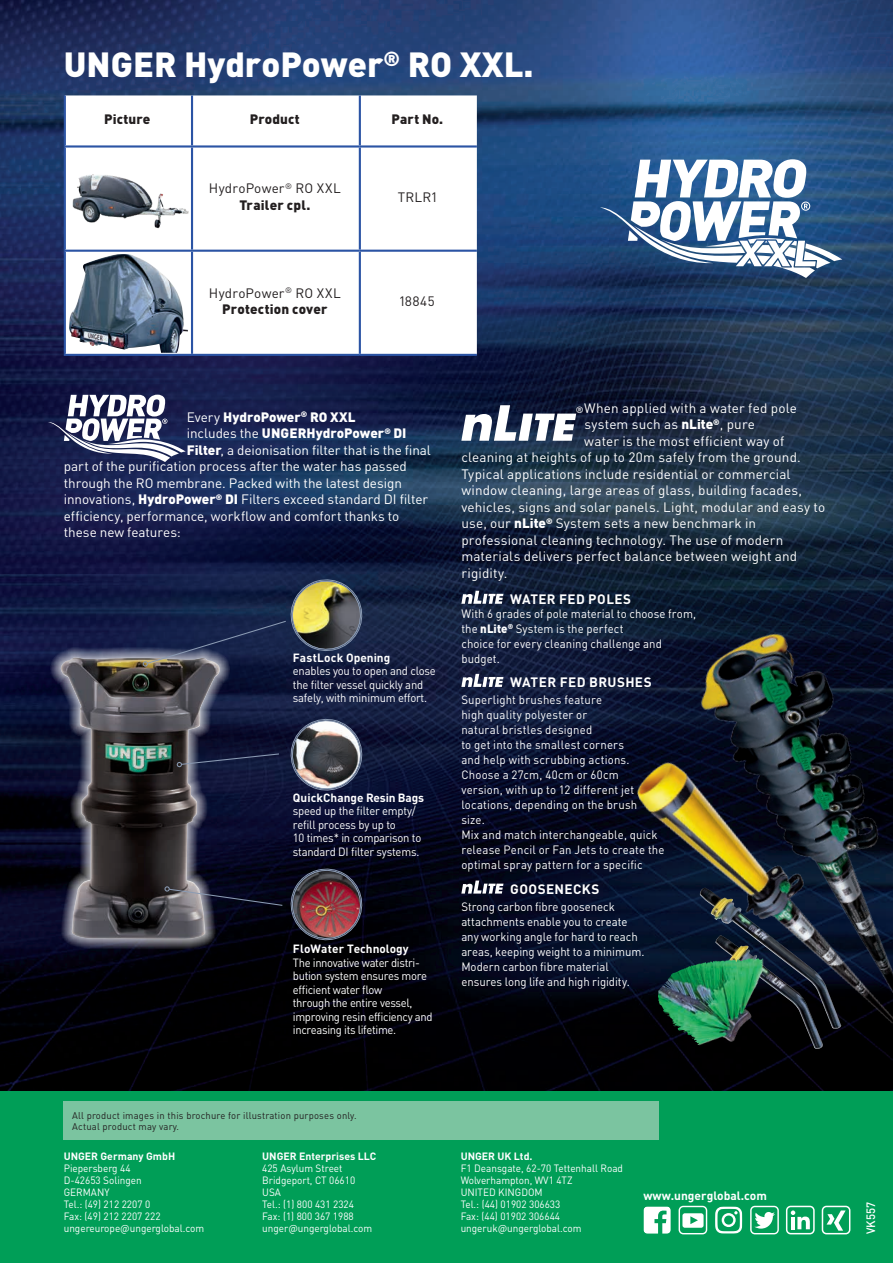
<style>
.page{position:relative;width:893px;height:1263px;background:#fff}
.page>*{position:absolute;margin:0;border:0;box-sizing:border-box;transform-origin:0 0}
.t1{font:900 34.5px "DIN Pro";color:#fff}
.t2{font:13.5px "DIN Pro";letter-spacing:.01em;color:#fff}
.t3{font:13.5px/16.5px "DIN Pro";letter-spacing:.015em;color:#231f20;text-align:center}
.t4{font:900 13.5px "DIN Pro";letter-spacing:-.005em;color:#fff}
.t5{font:700 13.5px "DIN Pro";letter-spacing:.03em;color:#fff}
.t6{font:900 13.5px "DIN Pro";letter-spacing:.01em;color:#231f20}
.t7{font:12px/15px "DIN Pro";letter-spacing:.015em;color:#fff;scale:.95 1}
.t8{font:12px/15px "DIN Pro";letter-spacing:-.005em;color:#fff;scale:.95 1}
.t9{font:700 12px "DIN Pro";color:#fff}
.t10{font:500 12px "DIN Pro";color:#fff;scale:.95 1}
.t11{font:11.85px/13.5px "DIN Pro";letter-spacing:-.02em;color:#fff;scale:.95 1}
.t12{font:700 11.85px "DIN Pro";color:#fff}
.t13{font:10.5px/12px "DIN Pro";color:#fff;scale:.95 1}
.t14{font:700 10.5px "DIN Pro";color:#fff}
.t15{font:9.75px/11.2px "DIN Pro";letter-spacing:.02em;color:#231f20}
.t16{font:500 9px "DIN Pro";color:#fff}
.s1{font-weight:900}
.s2{font-weight:400}
</style>
<div class="page">
<img style="left:0;top:0;width:893px;height:1091px">
<div style="left:0;top:1091px;width:893px;height:172px;background:#009e57"></div>
<div style="left:64px;top:1101px;width:595px;height:39px;background:#7bc4a0"></div>
<svg style="left:51px;top:647px;width:179px;height:302px;background:#393c52"></svg>
<svg style="left:41px;top:654px;width:199px;height:285px;background:#33343f"></svg>
<svg style="left:176px;top:753px;width:104px;height:14px"></svg>
<svg style="left:286px;top:718px;width:82px;height:73px;background:#565866"></svg>
<svg style="left:143px;top:579px;width:224px;height:87px;background:#333d4f"></svg>
<img style="left:288px;top:941px;width:77px;height:2px">
<img style="left:164px;top:868px;width:203px;height:73px">
<img style="left:627px;top:612px;width:266px;height:97px">
<img style="left:623px;top:709px;width:270px;height:372px">
<svg style="left:66px;top:95px;width:411px;height:259px"></svg>
<hr style="left:64px;top:95px;width:2px;height:50px;background:#2b54a4">
<hr style="left:191px;top:95px;width:2px;height:50px;background:#2b54a4">
<hr style="left:359px;top:95px;width:2px;height:50px;background:#2b54a4">
<hr style="left:64px;top:145px;width:128px;height:3px;background:#2b54a4">
<hr style="left:64px;top:148px;width:2px;height:102px;background:#2b54a4">
<hr style="left:192px;top:145px;width:168px;height:3px;background:#2b54a4">
<hr style="left:191px;top:148px;width:2px;height:102px;background:#2b54a4">
<hr style="left:360px;top:145px;width:117px;height:3px;background:#2b54a4">
<hr style="left:359px;top:148px;width:2px;height:102px;background:#2b54a4">
<hr style="left:64px;top:252px;width:2px;height:102px;background:#2b54a4">
<hr style="left:191px;top:252px;width:2px;height:102px;background:#2b54a4">
<hr style="left:359px;top:252px;width:2px;height:102px;background:#2b54a4">
<hr style="left:64px;top:250px;width:128px;height:2px;background:#2b54a4">
<hr style="left:192px;top:250px;width:168px;height:2px;background:#2b54a4">
<hr style="left:360px;top:250px;width:117px;height:2px;background:#2b54a4">
<hr style="left:64px;top:354px;width:128px;height:2px;background:#2b54a4">
<hr style="left:192px;top:354px;width:168px;height:2px;background:#2b54a4">
<hr style="left:360px;top:354px;width:117px;height:2px;background:#2b54a4">
<img style="left:66px;top:168px;width:125px;height:64px">
<img style="left:69px;top:254px;width:119px;height:99px">
<svg style="left:600px;top:159px;width:242px;height:119px"></svg>
<svg style="left:48px;top:395px;width:138px;height:67px"></svg>
<img style="left:699px;top:888px;width:142px;height:162px">
<img style="left:722px;top:958px;width:41px;height:4px">
<svg style="left:643px;top:1206px;width:28px;height:28px"></svg>
<svg style="left:682px;top:1213px;width:22px;height:15px"></svg>
<div style="left:679px;top:1206px;width:28px;height:28px;border:1px solid #fff;border-radius:4px"></div>
<svg style="left:715px;top:1206px;width:27px;height:28px"></svg>
<svg style="left:754px;top:1212px;width:21px;height:16px"></svg>
<div style="left:750px;top:1206px;width:29px;height:28px;border:1px solid #fff;border-radius:4px"></div>
<svg style="left:791px;top:1210px;width:19px;height:19px"></svg>
<div style="left:786px;top:1206px;width:29px;height:28px;border:2px solid #fff;border-radius:4px"></div>
<svg style="left:826px;top:1210px;width:20px;height:21px"></svg>
<div style="left:822px;top:1206px;width:28px;height:28px;border:2px solid #fff;border-radius:4px"></div>
<svg style="left:461px;top:591px;width:42px;height:13px"></svg>
<svg style="left:461px;top:674px;width:42px;height:13px"></svg>
<svg style="left:461px;top:880px;width:42px;height:13px"></svg>
<svg style="left:461px;top:405px;width:115px;height:36px"></svg>
<h1 class="t1" style="left:64px;top:41px;width:471px">UNGER HydroPower<sup>®</sup> RO XXL.</h1>
<p class="t6" style="left:104px;top:110px;width:48px">Picture</p>
<p class="t6" style="left:250px;top:110px;width:51px">Product</p>
<p class="t6" style="left:391px;top:110px;width:53px">Part No.</p>
<p class="t3" style="left:209px;top:180px;width:133px">HydroPower<sup>®</sup> RO XXL<br><span class="s1">Trailer cpl.</span></p>
<p class="t3" style="left:398px;top:188px;width:40px">TRLR1</p>
<p class="t3" style="left:209px;top:284px;width:133px">HydroPower<sup>®</sup> RO XXL<br><span class="s1">Protection cover</span></p>
<p class="t3" style="left:400px;top:292px;width:36px">18845</p>
<p class="t4" style="left:187px;top:407px;width:170px"><span class="s2">Every</span> HydroPower<sup>®</sup> RO XXL</p>
<p class="t4" style="left:187px;top:424px;width:221px"><span class="s2">includes the</span> UNGERHydroPower<sup>®</sup> DI</p>
<p class="t2" style="left:187px;top:440px;width:246px"><span class="s1">Filter</span>, a deionisation filter that is the final</p>
<p class="t2" style="left:64px;top:457px;width:345px">part of the purification process after the water has passed</p>
<p class="t2" style="left:64px;top:473px;width:340px">through the RO membrane. Packed with the latest design</p>
<p class="t2" style="left:64px;top:490px;width:366px">innovations, <span class="s1">HydroPower</span><sup>®</sup> <span class="s1">DI</span> Filters exceed standard DI filter</p>
<p class="t2" style="left:64px;top:506px;width:337px">efficiency, performance, workflow and comfort thanks to</p>
<p class="t2" style="left:64px;top:523px;width:119px">these new features:</p>
<p class="t12" style="left:293px;top:649px;width:99px">FastLock Opening</p>
<p class="t11" style="left:293px;top:664px;width:152px">enables you to open and close the filter vessel quickly and safely, with minimum effort.</p>
<p class="t12" style="left:293px;top:789px;width:133px">QuickChange Resin Bags</p>
<p class="t11" style="left:293px;top:804px;width:137px">speed up the filter empty/ refill process by up to<br>10 times* in comparison to standard DI filter systems.</p>
<p class="t12" style="left:293px;top:941px;width:117px">FloWater Technology</p>
<p class="t11" style="left:293px;top:955px;width:149px">The innovative water distri&shy;bution system ensures more efficient water flow<br>through the entire vessel, improving resin efficiency and increasing its lifetime.</p>
<p class="t2" style="left:584px;top:398px;width:214px">When applied with a water fed pole</p>
<p class="t2" style="left:584px;top:415px;width:172px">system such as <span class="s1">nLite</span><sup>®</sup>, pure</p>
<p class="t2" style="left:584px;top:431px;width:202px">water is the most efficient way of</p>
<p class="t2" style="left:461px;top:448px;width:341px">cleaning at heights of up to 20m safely from the ground.</p>
<p class="t2" style="left:461px;top:464px;width:331px">Typical applications include residential or commercial</p>
<p class="t2" style="left:461px;top:481px;width:342px">window cleaning, large areas of glass, building facades,</p>
<p class="t2" style="left:461px;top:497px;width:365px">vehicles, signs and solar panels. Light, modular and easy to</p>
<p class="t2" style="left:461px;top:514px;width:296px">use, our <span class="s1">nLite</span><sup>®</sup> System sets a new benchmark in</p>
<p class="t2" style="left:461px;top:530px;width:324px">professional cleaning technology. The use of modern</p>
<p class="t2" style="left:461px;top:547px;width:337px">materials delivers perfect balance between weight and</p>
<p class="t2" style="left:461px;top:563px;width:48px">rigidity.</p>
<p class="t5" style="left:510px;top:590px;width:122px">WATER FED POLES</p>
<p class="t7" style="left:461px;top:606px;width:249px">With 6 grades of pole material to choose from, the <span class="s1">nLite</span><sup>®</sup> System is the perfect<br>choice for every cleaning challenge and budget.</p>
<p class="t5" style="left:510px;top:673px;width:143px">WATER FED BRUSHES</p>
<p class="t7" style="left:461px;top:692px;width:215px">Superlight brushes feature<br>high quality polyester or<br>natural bristles designed<br>to get into the smallest corners<br>and help with scrubbing actions.<br>Choose a 27cm, 40cm or 60cm<br>version, with up to 12 different jet locations, depending on the brush<br>size.<br>Mix and match interchangeable, quick release Pencil or Fan Jets to create the optimal spray pattern for a specific</p>
<p class="t5" style="left:510px;top:879px;width:91px">GOOSENECKS</p>
<p class="t8" style="left:461px;top:899px;width:194px">Strong carbon fibre gooseneck attachments enable you to create any working angle for hard to reach areas, keeping weight to a minimum.<br>Modern carbon fibre material ensures long life and high rigidity.</p>
<p class="t16" style="left:576px;top:403px;width:9px">®</p>
<p class="t15" style="left:72px;top:1109px;width:286px">All product images in this brochure for illustration purposes only.<br>Actual product may vary.</p>
<p class="t14" style="left:64px;top:1149px;width:113px">UNGER Germany GmbH</p>
<p class="t13" style="left:64px;top:1162px;width:149px">Piepersberg 44<br>D-42653 Solingen<br>GERMANY<br>Tel.: (49) 212 2207 0<br>Fax: (49) 212 2207 222 ungereurope@ungerglobal.com</p>
<p class="t14" style="left:262px;top:1149px;width:115px">UNGER Enterprises LLC</p>
<p class="t13" style="left:262px;top:1162px;width:117px">425 Asylum Street<br>Bridgeport, CT 06610<br>USA<br>Tel.: (1) 800 431 2324<br>Fax: (1) 800 367 1988 unger@ungerglobal.com</p>
<p class="t14" style="left:461px;top:1149px;width:73px">UNGER UK Ltd.</p>
<p class="t13" style="left:461px;top:1162px;width:172px">F1 Deansgate, 62-70 Tettenhall Road<br>Wolverhampton, WV1 4TZ<br>UNITED KINGDOM<br>Tel.: (44) 01902 306633<br>Fax: (44) 01902 306644 ungeruk@ungerglobal.com</p>
<p class="t9" style="left:643px;top:1187px;width:125px">www.ungerglobal.com</p>
<p class="t10" style="left:862px;top:1234px;width:35px;rotate:-90deg">VK557</p>
</div>
